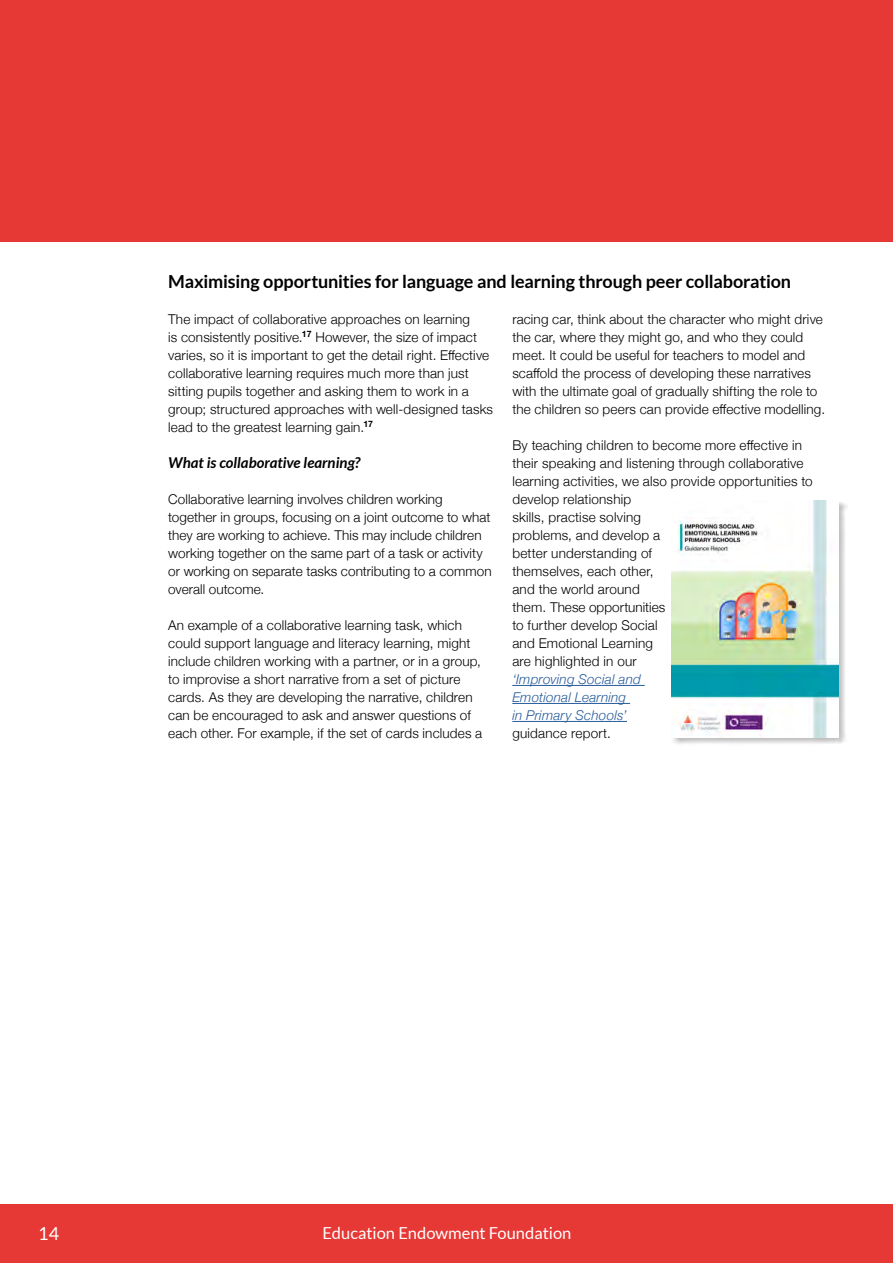
<style>
.page{position:relative;width:893px;height:1263px;background:#fff}
.page>*{position:absolute;margin:0;border:0;box-sizing:border-box;transform-origin:0 0}
.t1{font:700 18px "Lato";letter-spacing:-.01em;color:#000}
.t2{font:18px "Lato";color:#fff}
.t3{font:16.5px "Lato";color:#fff}
.t4{font:italic 700 15px "Lato";color:#000}
.t5{font:300 13.5px/18px "Helvetica Neue";letter-spacing:.01em;color:#000}
.t6{font:italic 300 13.5px/18px "Helvetica Neue";letter-spacing:.015em;color:#275b9b}
</style>
<div class="page">
<div style="left:0;top:0;width:893px;height:242px;background:#e63835"></div>
<div style="left:0;top:1205px;width:893px;height:58px;background:#e63835"></div>
<hr style="left:512px;top:685px;width:133px;height:1px;background:#275b9b">
<hr style="left:512px;top:703px;width:118px;height:1px;background:#275b9b">
<hr style="left:512px;top:721px;width:115px;height:1px;background:#275b9b">
<div style="left:671px;top:500px;width:176px;height:245px;background:#000;opacity:.25"></div>
<img style="left:671px;top:500px;width:168px;height:237px">
<h1 class="t1" style="left:168px;top:271px;width:624px">Maximising opportunities for language and learning through peer collaboration</h1>
<p class="t5" style="left:168px;top:309px;width:326px">The impact of collaborative approaches on learning<br>is consistently positive.<sup>17</sup> However, the size of impact varies, so it is important to get the detail right. Effective collaborative learning requires much more than just sitting pupils together and asking them to work in a group; structured approaches with well-designed tasks lead to the greatest learning gain.<sup>17</sup></p>
<p class="t4" style="left:168px;top:454px;width:194px">What is collaborative learning?</p>
<p class="t5" style="left:168px;top:489px;width:325px">Collaborative learning involves children working together in groups, focusing on a joint outcome to what they are working to achieve. This may include children working together on the same part of a task or activity or working on separate tasks contributing to a common overall outcome.</p>
<p class="t5" style="left:168px;top:615px;width:316px">An example of a collaborative learning task, which could support language and literacy learning, might include children working with a partner, or in a group, to improvise a short narrative from a set of picture cards. As they are developing the narrative, children can be encouraged to ask and answer questions of each other. For example, if the set of cards includes a</p>
<p class="t5" style="left:512px;top:309px;width:314px">racing car, think about the character who might drive the car, where they might go, and who they could meet. It could be useful for teachers to model and scaffold the process of developing these narratives with the ultimate goal of gradually shifting the role to the children so peers can provide effective modelling.</p>
<p class="t5" style="left:512px;top:435px;width:302px">By teaching children to become more effective in their speaking and listening through collaborative learning activities, we also provide opportunities to develop relationship<br>skills, practise solving<br>problems, and develop a<br>better understanding of<br>themselves, each other,<br>and the world around<br>them. These opportunities<br>to further develop Social<br>and Emotional Learning<br>are highlighted in our</p>
<p class="t6" style="left:512px;top:669px;width:130px">‘Improving Social and<br>Emotional Learning<br>in Primary Schools’</p>
<p class="t5" style="left:512px;top:723px;width:100px">guidance report.</p>
<h1 class="t2" style="left:38px;top:1224px;width:22px">14</h1>
<p class="t3" style="left:322px;top:1224px;width:251px">Education Endowment Foundation</p>
</div>
